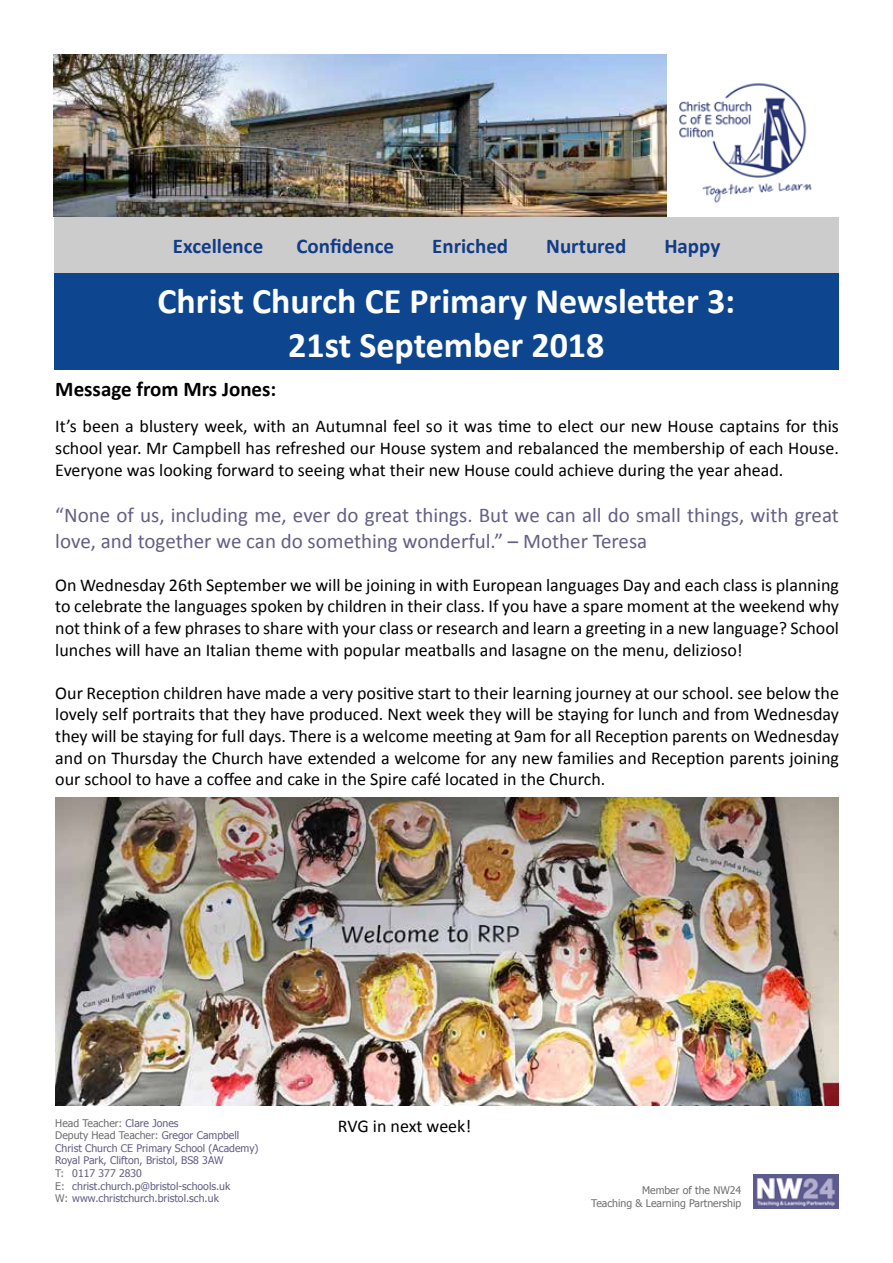
<style>
.page{position:relative;width:893px;height:1263px;background:#fff}
.page>*{position:absolute;margin:0;border:0;box-sizing:border-box;transform-origin:0 0}
.t1{font:700 36px/43.2px "Calibri";color:#fff;text-align:center}
.t2{font:21px/25.2px "Calibri";color:#635f85}
.t3{font:700 21px "Calibri";color:#123c87}
.t4{font:700 21px "Calibri";color:#000}
.t5{font:18px/21.6px "Calibri";color:#000;text-align:justify}
.t6{font:10.5px/12.6px "Tahoma";color:#635f85}
.t7{font:10.5px/12.6px "Tahoma";color:#706f6f;text-align:right}
.s1{color:#706f6f}
</style>
<div class="page">
<img style="left:53px;top:54px;width:759px;height:163px">
<img style="left:754px;top:1174px;width:85px;height:35px">
<div style="left:54px;top:217px;width:785px;height:56px;background:#ccc"></div>
<div style="left:54px;top:273px;width:784px;height:97px;background:#0d468f"></div>
<img style="left:55px;top:797px;width:784px;height:308px">
<p class="t3" style="left:173px;top:233px;width:92px">Excellence</p>
<p class="t3" style="left:296px;top:233px;width:99px">Confidence</p>
<p class="t3" style="left:432px;top:233px;width:78px">Enriched</p>
<p class="t3" style="left:546px;top:233px;width:82px">Nurtured</p>
<p class="t3" style="left:664px;top:233px;width:58px">Happy</p>
<h1 class="t1" style="left:158px;top:280px;width:579px">Christ Church CE Primary Newsletter 3:<br>21st September 2018</h1>
<p class="t4" style="left:55px;top:375px;width:223px">Message from Mrs Jones:</p>
<p class="t5" style="left:55px;top:416px;width:785px">It’s been a blustery week, with an Autumnal feel so it was time to elect our new House captains for this school year. Mr Campbell has refreshed our House system and rebalanced the membership of each House.<br>Everyone was looking forward to seeing what their new House could achieve during the year ahead.</p>
<p class="t2" style="left:55px;top:503px;width:785px">“None of us, including me, ever do great things. But we can all do small things, with great love, and together we can do something wonderful.” – Mother Teresa</p>
<p class="t5" style="left:55px;top:574px;width:785px">On Wednesday 26th September we will be joining in with European languages Day and each class is planning to celebrate the languages spoken by children in their class. If you have a spare moment at the weekend why not think of a few phrases to share with your class or research and learn a greeting in a new language? School lunches will have an Italian theme with popular meatballs and lasagne on the menu, delizioso!</p>
<p class="t5" style="left:55px;top:682px;width:785px">Our Reception children have made a very positive start to their learning journey at our school. see below the lovely self portraits that they have produced. Next week they will be staying for lunch and from Wednesday they will be staying for full days. There is a welcome meeting at 9am for all Reception parents on Wednesday and on Thursday the Church have extended a welcome for any new families and Reception parents joining our school to have a coffee and cake in the Spire café located in the Church.</p>
<p class="t6" style="left:55px;top:1116px;width:205px"><span class="s1">Head Teacher:</span> Clare Jones<br><span class="s1">Deputy Head Teacher:</span> Gregor Campbell Christ Church CE Primary School (Academy)<br>Royal Park, Clifton, Bristol, BS8 3AW<br><span class="s1">T:</span> 0117 377 2830<br><span class="s1">E:</span> christ.church.p@bristol-schools.uk<br><span class="s1">W:</span> www.christchurch.bristol.sch.uk</p>
<p class="t5" style="left:338px;top:1115px;width:135px">RVG in next week!</p>
<p class="t7" style="left:591px;top:1184px;width:152px">Member of the NW24<br>Teaching &amp; Learning Partnership</p>
</div>
